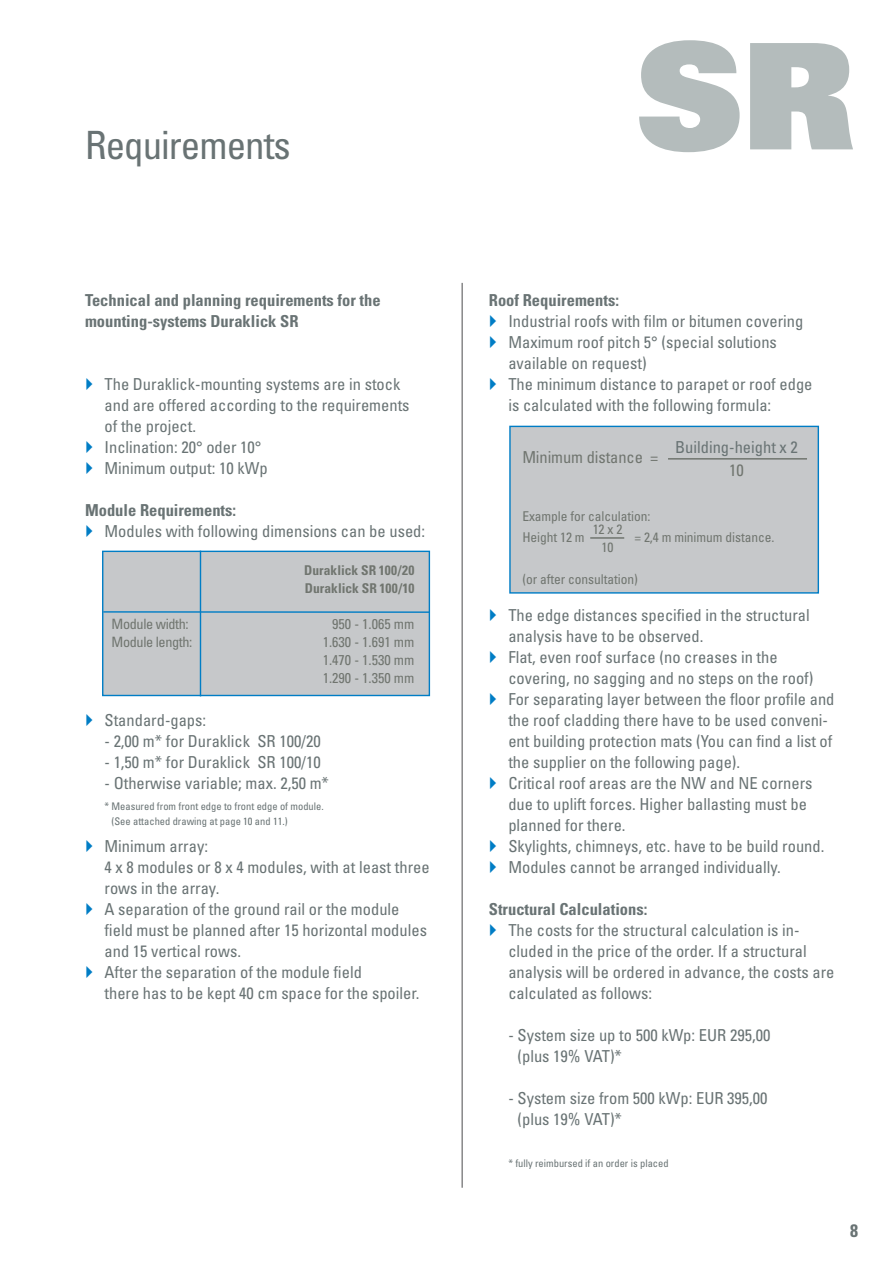
<style>
.page{position:relative;width:893px;height:1263px;background:#fff}
.page>*{position:absolute;margin:0;border:0;box-sizing:border-box;transform-origin:0 0}
.t1{font:147.3px "Univers LT Std X Black";color:#b4bcbc}
.t2{font:condensed 39px "Univers LT Std";letter-spacing:-.025em;color:#697374}
.t3{font:700 condensed 18px "Univers LT Std";color:#697374}
.t4{font:condensed 16.5px/21px "Univers LT Std";color:#697374}
.t5{font:700 condensed 16.5px/21px "Univers LT Std";color:#697374}
.t6{font:condensed 16.5px "Univers LT Std";letter-spacing:-.005em;color:#70756f}
.t7{font:condensed 14.25px/18px "Univers LT Std";color:#70756f;text-align:justify}
.t8{font:condensed 14.25px/18px "Univers LT Std";letter-spacing:-.025em;color:#70756f}
.t9{font:condensed 13.5px/21px "Univers LT Std";letter-spacing:-.005em;color:#70756f}
.t10{font:700 condensed 13.5px/18px "Univers LT Std";color:#70756f}
.t11{font:condensed 10.5px/15px "Univers LT Std";color:#697374}
</style>
<div class="page">
<hr style="left:462px;top:283px;width:1px;height:905px;background:#4c4c4e">
<div style="left:510px;top:426px;width:308px;height:167px;background:#c6c8ca"></div>
<div style="left:509px;top:426px;width:310px;height:168px;border:1px solid #007dc5"></div>
<hr style="left:668px;top:458px;width:139px;height:2px;background:#70756f">
<hr style="left:590px;top:537px;width:34px;height:2px;background:#70756f">
<div style="left:103px;top:551px;width:326px;height:145px;background:#c6c8ca"></div>
<div style="left:102px;top:551px;width:328px;height:145px;border:1px solid #007dc5"></div>
<hr style="left:200px;top:551px;width:1px;height:145px;background:#007dc5">
<hr style="left:103px;top:611px;width:326px;height:2px;background:#007dc5">
<h2 class="t2" style="left:85px;top:129px;width:207px">Requirements</h2>
<p class="t5" style="left:85px;top:291px;width:297px">Technical and planning requirements for the mounting-systems Duraklick SR</p>
<p class="t4" style="left:104px;top:375px;width:307px">The Duraklick-mounting systems are in stock and are offered according to the requirements of the project.<br>Inclination: 20° oder 10°<br>Minimum output: 10 kWp</p>
<p class="t5" style="left:85px;top:501px;width:153px">Module Requirements:</p>
<p class="t4" style="left:104px;top:522px;width:322px">Modules with following dimensions can be used:</p>
<p class="t8" style="left:112px;top:616px;width:82px">Module width:<br>Module length:</p>
<p class="t10" style="left:304px;top:562px;width:112px">Duraklick SR 100/20<br>Duraklick SR 100/10</p>
<p class="t7" style="left:323px;top:616px;width:93px;text-indent:9px">950 - 1.065 mm 1.630 - 1.691 mm 1.470 - 1.530 mm 1.290 - 1.350 mm</p>
<p class="t4" style="left:104px;top:710px;width:103px">Standard-gaps:</p>
<p class="t4" style="left:104px;top:731px;width:218px">- 2,00 m* for Duraklick SR 100/20</p>
<p class="t4" style="left:104px;top:752px;width:218px">- 1,50 m* for Duraklick SR 100/10</p>
<p class="t4" style="left:104px;top:773px;width:226px">- Otherwise variable; max. 2,50 m*</p>
<p class="t11" style="left:111px;top:799px;width:214px;text-indent:-7px">* Measured from front edge to front edge of module. (See attached drawing at page 10 and 11.)</p>
<p class="t4" style="left:104px;top:836px;width:327px">Minimum array:<br>4 x 8 modules or 8 x 4 modules, with at least three rows in the array.<br>A separation of the ground rail or the module field must be planned after 15 horizontal modules and 15 vertical rows.<br>After the separation of the module field<br>there has to be kept 40 cm space for the spoiler.</p>
<h1 class="t1" style="left:636px;top:12px;width:219px">SR</h1>
<p class="t5" style="left:489px;top:291px;width:132px">Roof Requirements:</p>
<p class="t4" style="left:508px;top:312px;width:306px">Industrial roofs with film or bitumen covering Maximum roof pitch 5° (special solutions available on request)<br>The minimum distance to parapet or roof edge is calculated with the following formula:</p>
<p class="t4" style="left:656px;top:437px;width:144px">10 Building-height x 2</p>
<p class="t6" style="left:522px;top:450px;width:137px">Minimum distance =</p>
<p class="t6" style="left:729px;top:464px;width:16px">10</p>
<p class="t9" style="left:522px;top:507px;width:130px">Example for calculation:<br>Height 12 m</p>
<p class="t9" style="left:593px;top:521px;width:31px;line-height:18px;text-align:center">12 x 2<br>10</p>
<p class="t9" style="left:634px;top:528px;width:142px">= 2,4 m minimum distance.</p>
<p class="t9" style="left:522px;top:570px;width:117px">(or after consultation)</p>
<p class="t4" style="left:508px;top:606px;width:328px">The edge distances specified in the structural analysis have to be observed.<br>Flat, even roof surface (no creases in the covering, no sagging and no steps on the roof)<br>For separating layer between the floor profile and the roof cladding there have to be used conveni&shy;ent building protection mats (You can find a list of the supplier on the following page).<br>Critical roof areas are the NW and NE corners due to uplift forces. Higher ballasting must be planned for there.<br>Skylights, chimneys, etc. have to be build round.<br>Modules cannot be arranged individually.</p>
<p class="t5" style="left:489px;top:899px;width:160px">Structural Calculations:</p>
<p class="t4" style="left:508px;top:920px;width:328px">The costs for the structural calculation is in&shy;cluded in the price of the order. If a structural analysis will be ordered in advance, the costs are calculated as follows:</p>
<p class="t4" style="left:517px;top:1025px;width:254px;text-indent:-9px">- System size up to 500 kWp: EUR 295,00 (plus 19% VAT)*</p>
<p class="t4" style="left:517px;top:1088px;width:252px;text-indent:-9px">- System size from 500 kWp: EUR 395,00 (plus 19% VAT)*</p>
<p class="t11" style="left:508px;top:1156px;width:162px">* fully reimbursed if an order is placed</p>
<p class="t3" style="left:850px;top:1223px;width:9px">8</p>
</div>
